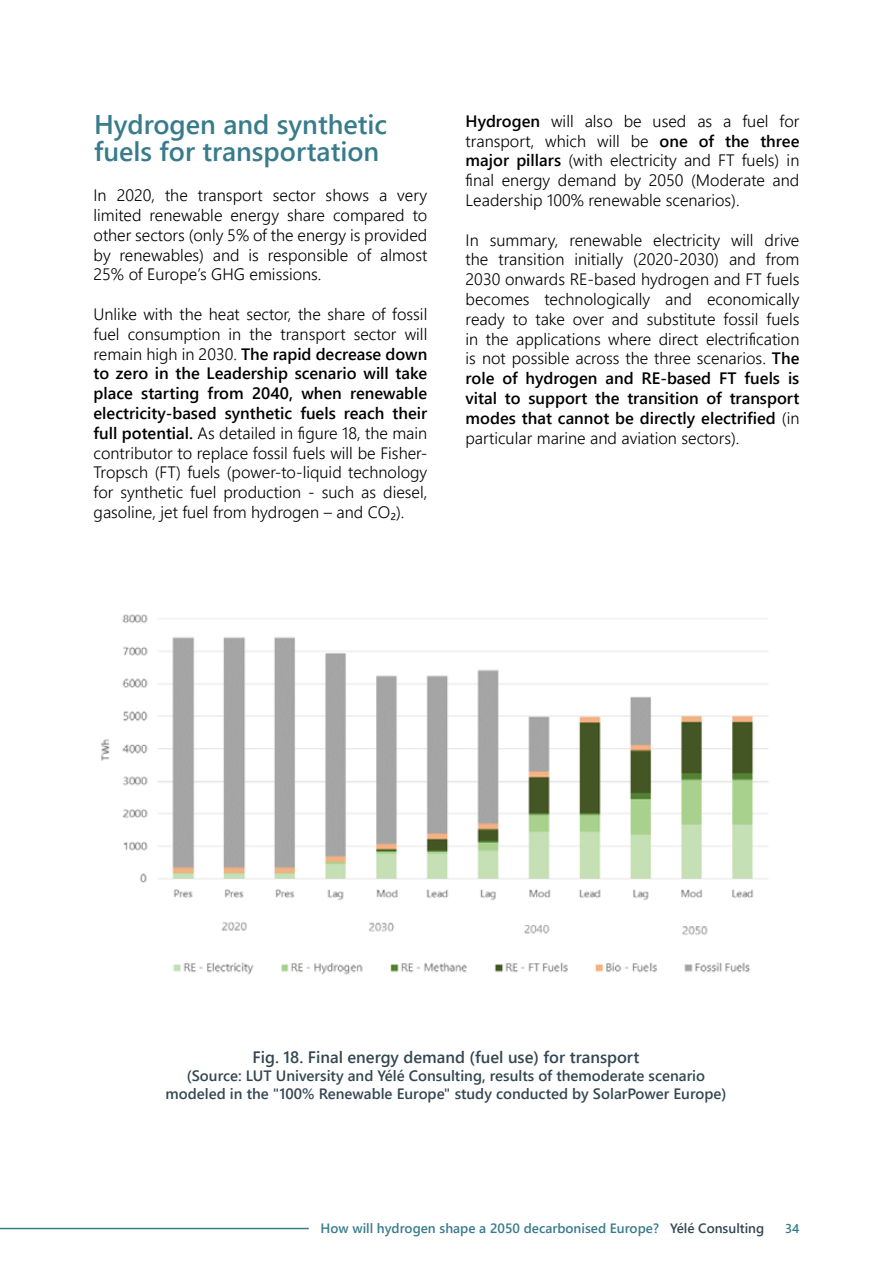
<style>
.page{position:relative;width:893px;height:1263px;background:#fff}
.page>*{position:absolute;margin:0;border:0;box-sizing:border-box;transform-origin:0 0}
.t1{font:600 27px/27px "Segoe UI";color:#387c8c}
.t2{font:300 16.5px/19.8px "Segoe UI";color:#000;text-align:justify}
.t3{font:600 16.5px "Segoe UI";color:#334752}
.t4{font:600 15px/18px "Segoe UI";color:#334752;text-align:center}
.t5{font:600 13.5px "Segoe UI";color:#387c8c}
.t6{font:600 12.75px "Segoe UI";color:#387c8c}
.s1{font-weight:600}
.s2{color:#334752}
</style>
<div class="page">
<img style="left:101px;top:614px;width:668px;height:361px">
<hr style="left:0;top:1228px;width:309px;height:1px;background:#387c8c">
<h1 class="t1" style="left:94px;top:109px;width:295px">Hydrogen and synthetic fuels for transportation</h1>
<p class="t2" style="left:94px;top:184px;width:335px">In 2020, the transport sector shows a very limited renewable energy share compared to other sectors (only 5% of the energy is provided by renewables) and is responsible of almost 25% of Europe’s GHG emissions.</p>
<p class="t2" style="left:94px;top:303px;width:335px">Unlike with the heat sector, the share of fossil fuel consumption in the transport sector will remain high in 2030. <span class="s1">The rapid decrease down to zero in the Leadership scenario will take place starting from 2040, when renewable electricity-based synthetic fuels reach their full potential.</span> As detailed in figure 18, the main contributor to replace fossil fuels will be Fisher-Tropsch (FT) fuels (power-to-liquid technology for synthetic fuel production - such as diesel, gasoline, jet fuel from hydrogen – and CO₂).</p>
<p class="t2" style="left:466px;top:109px;width:335px"><span class="s1">Hydrogen</span> will also be used as a fuel for transport, which will be <span class="s1">one of the three major pillars</span> (with electricity and FT fuels) in final energy demand by 2050 (Moderate and Leadership 100% renewable scenarios).</p>
<p class="t2" style="left:466px;top:228px;width:335px">In summary, renewable electricity will drive the transition initially (2020-2030) and from 2030 onwards RE-based hydrogen and FT fuels becomes technologically and economically ready to take over and substitute fossil fuels in the applications where direct electrification is not possible across the three scenarios. <span class="s1">The role of hydrogen and RE-based FT fuels is vital to support the transition of transport modes that cannot be directly electrified</span> (in particular marine and aviation sectors).</p>
<p class="t3" style="left:252px;top:1041px;width:388px">Fig. 18. Final energy demand (fuel use) for transport</p>
<p class="t4" style="left:166px;top:1065px;width:562px">(Source: LUT University and Yélé Consulting, results of themoderate scenario modeled in the "100% Renewable Europe" study conducted by SolarPower Europe)</p>
<p class="t5" style="left:321px;top:1215px;width:445px">How will hydrogen shape a 2050 decarbonised Europe? <span class="s2">Yélé Consulting</span></p>
<p class="t6" style="left:785px;top:1216px;width:16px">34</p>
</div>
